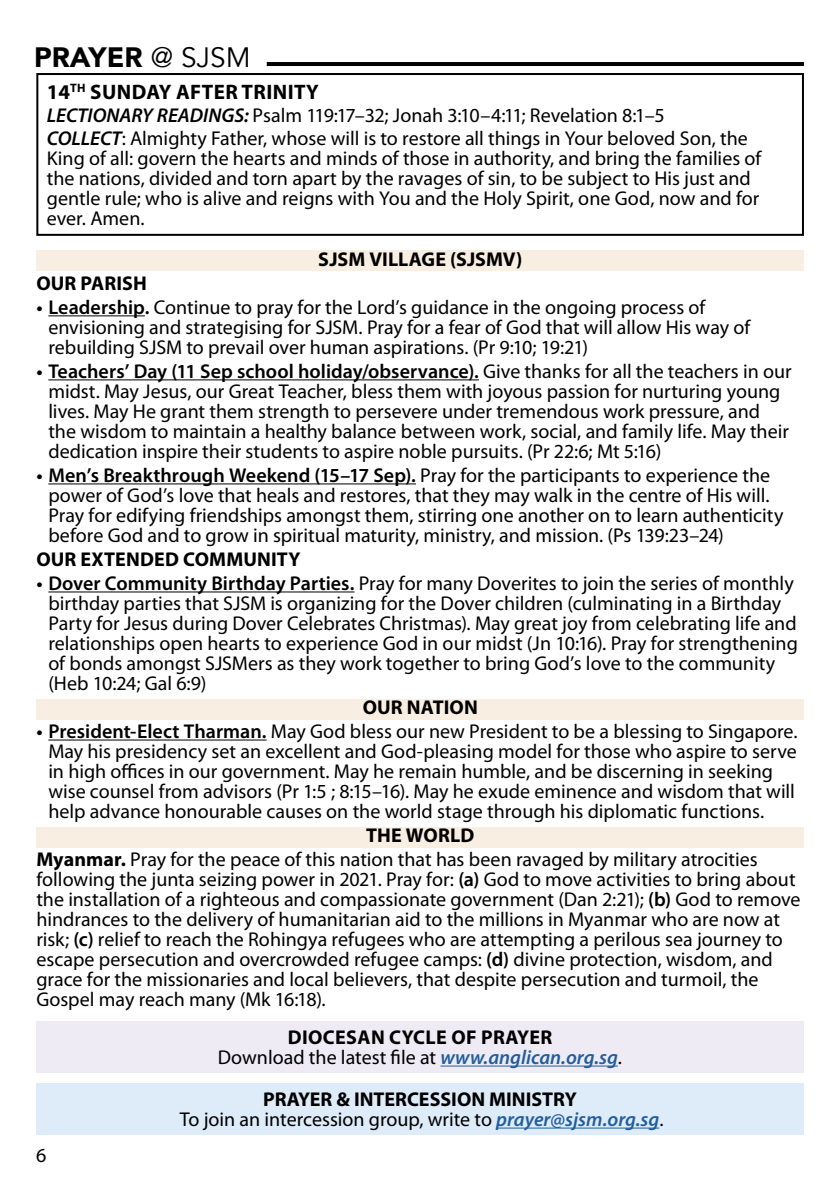
<style>
.page{position:relative;width:840px;height:1191px;background:#fff}
.page>*{position:absolute;margin:0;border:0;box-sizing:border-box;transform-origin:0 0}
.t1{font:900 28px "Avenir";color:#000}
.t2{font:700 21px "Myriad Pro";letter-spacing:.02em;color:#000}
.t3{font:20px/20px "Myriad Pro";color:#000}
.t4{font:700 20px "Myriad Pro";letter-spacing:.005em;color:#000}
.s1{font-weight:400}
.s2{font-weight:600;font-style:italic}
.s3{font-weight:600}
.s4{font-weight:700}
.s5{font-weight:600;font-style:italic;color:#215e9e}
</style>
<div class="page">
<hr style="left:266px;top:62px;width:537px;height:4px;background:#000">
<div style="left:36px;top:73px;width:767px;height:163px;border:2px solid #000"></div>
<div style="left:36px;top:1083px;width:767px;height:51px;background:#deebf8"></div>
<hr style="left:496px;top:1127px;width:163px;height:1px;background:#215e9e">
<div style="left:36px;top:1021px;width:767px;height:51px;background:#eeebf5"></div>
<hr style="left:440px;top:1065px;width:177px;height:1px;background:#215e9e">
<div style="left:36px;top:251px;width:767px;height:20px;background:#f8eee2"></div>
<hr style="left:48px;top:315px;width:97px;height:1px;background:#000">
<hr style="left:48px;top:379px;width:430px;height:1px;background:#000">
<hr style="left:48px;top:483px;width:368px;height:1px;background:#000">
<hr style="left:48px;top:591px;width:306px;height:1px;background:#000">
<div style="left:36px;top:699px;width:767px;height:20px;background:#f8eee2"></div>
<hr style="left:48px;top:739px;width:218px;height:1px;background:#000">
<div style="left:36px;top:827px;width:767px;height:20px;background:#f8eee2"></div>
<h1 class="t1" style="left:34px;top:33px;width:218px">PRAYER <span class="s1">@ SJSM</span></h1>
<p class="t2" style="left:47px;top:78px;width:273px">14<sup>TH</sup> SUNDAY AFTER TRINITY</p>
<p class="t3" style="left:47px;top:104px;width:702px;line-height:23px"><span class="s2">LECTIONARY READINGS:</span> Psalm 119:17–32; Jonah 3:10–4:11; Revelation 8:1–5<br><span class="s2">COLLECT</span>: Almighty Father, whose will is to restore all things in Your beloved Son, the</p>
<p class="t3" style="left:47px;top:148px;width:715px">King of all: govern the hearts and minds of those in authority, and bring the families of the nations, divided and torn apart by the ravages of sin, to be subject to His just and gentle rule; who is alive and reigns with You and the Holy Spirit, one God, now and for ever. Amen.</p>
<p class="t4" style="left:318px;top:246px;width:205px">SJSM VILLAGE (SJSMV)</p>
<p class="t4" style="left:36px;top:270px;width:112px">OUR PARISH</p>
<p class="t3" style="left:48px;top:297px;width:703px;text-indent:-12px"><span class="s3">• Leadership.</span> Continue to pray for the Lord’s guidance in the ongoing process of envisioning and strategising for SJSM. Pray for a fear of God that will allow His way of rebuilding SJSM to prevail over human aspirations. (Pr 9:10; 19:21)</p>
<p class="t3" style="left:48px;top:361px;width:744px;text-indent:-12px"><span class="s3">• Teachers’ Day (11 Sep school holiday/observance).</span> Give thanks for all the teachers in our midst. May Jesus, our Great Teacher, bless them with joyous passion for nurturing young lives. May He grant them strength to persevere under tremendous work pressure, and the wisdom to maintain a healthy balance between work, social, and family life. May their dedication inspire their students to aspire noble pursuits. (Pr 22:6; Mt 5:16)</p>
<p class="t3" style="left:48px;top:465px;width:736px;text-indent:-12px"><span class="s3">• Men’s Breakthrough Weekend (15–17 Sep).</span> Pray for the participants to experience the power of God’s love that heals and restores, that they may walk in the centre of His will.<br>Pray for edifying friendships amongst them, stirring one another on to learn authenticity before God and to grow in spiritual maturity, ministry, and mission. (Ps 139:23–24)</p>
<p class="t4" style="left:36px;top:546px;width:265px">OUR EXTENDED COMMUNITY</p>
<p class="t3" style="left:48px;top:573px;width:750px;text-indent:-12px"><span class="s3">• Dover Community Birthday Parties.</span> Pray for many Doverites to join the series of monthly birthday parties that SJSM is organizing for the Dover children (culminating in a Birthday Party for Jesus during Dover Celebrates Christmas). May great joy from celebrating life and relationships open hearts to experience God in our midst (Jn 10:16). Pray for strengthening of bonds amongst SJSMers as they work together to bring God’s love to the community (Heb 10:24; Gal 6:9)</p>
<p class="t4" style="left:362px;top:694px;width:117px">OUR NATION</p>
<p class="t3" style="left:48px;top:721px;width:750px;text-indent:-12px"><span class="s3">• President-Elect Tharman.</span> May God bless our new President to be a blessing to Singapore.<br>May his presidency set an excellent and God-pleasing model for those who aspire to serve in high offices in our government. May he remain humble, and be discerning in seeking wise counsel from advisors (Pr 1:5 ; 8:15–16). May he exude eminence and wisdom that will help advance honourable causes on the world stage through his diplomatic functions.</p>
<p class="t3" style="left:36px;top:823px;width:722px;line-height:24px;text-indent:330px"><span class="s4">THE WORLD<br>Myanmar.</span> Pray for the peace of this nation that has been ravaged by military atrocities</p>
<p class="t3" style="left:36px;top:869px;width:765px">following the junta seizing power in 2021. Pray for: <span class="s3">(a)</span> God to move activities to bring about the installation of a righteous and compassionate government (Dan 2:21); <span class="s3">(b)</span> God to remove hindrances to the delivery of humanitarian aid to the millions in Myanmar who are now at risk; <span class="s3">(c)</span> relief to reach the Rohingya refugees who are attempting a perilous sea journey to escape persecution and overcrowded refugee camps: <span class="s3">(d)</span> divine protection, wisdom, and grace for the missionaries and local believers, that despite persecution and turmoil, the Gospel may reach many (Mk 16:18).</p>
<p class="t3" style="left:218px;top:1027px;width:405px;text-align:center"><span class="s4">DIOCESAN CYCLE OF PRAYER<br></span>Download the latest file at <span class="s5">www.anglican.org.sg</span>.</p>
<p class="t3" style="left:36px;top:1145px;width:12px">6</p>
<p class="t3" style="left:180px;top:1089px;width:485px;text-align:center"><span class="s4">PRAYER &amp; INTERCESSION MINISTRY<br></span>To join an intercession group, write to <span class="s5">prayer@sjsm.org.sg</span>.</p>
</div>
